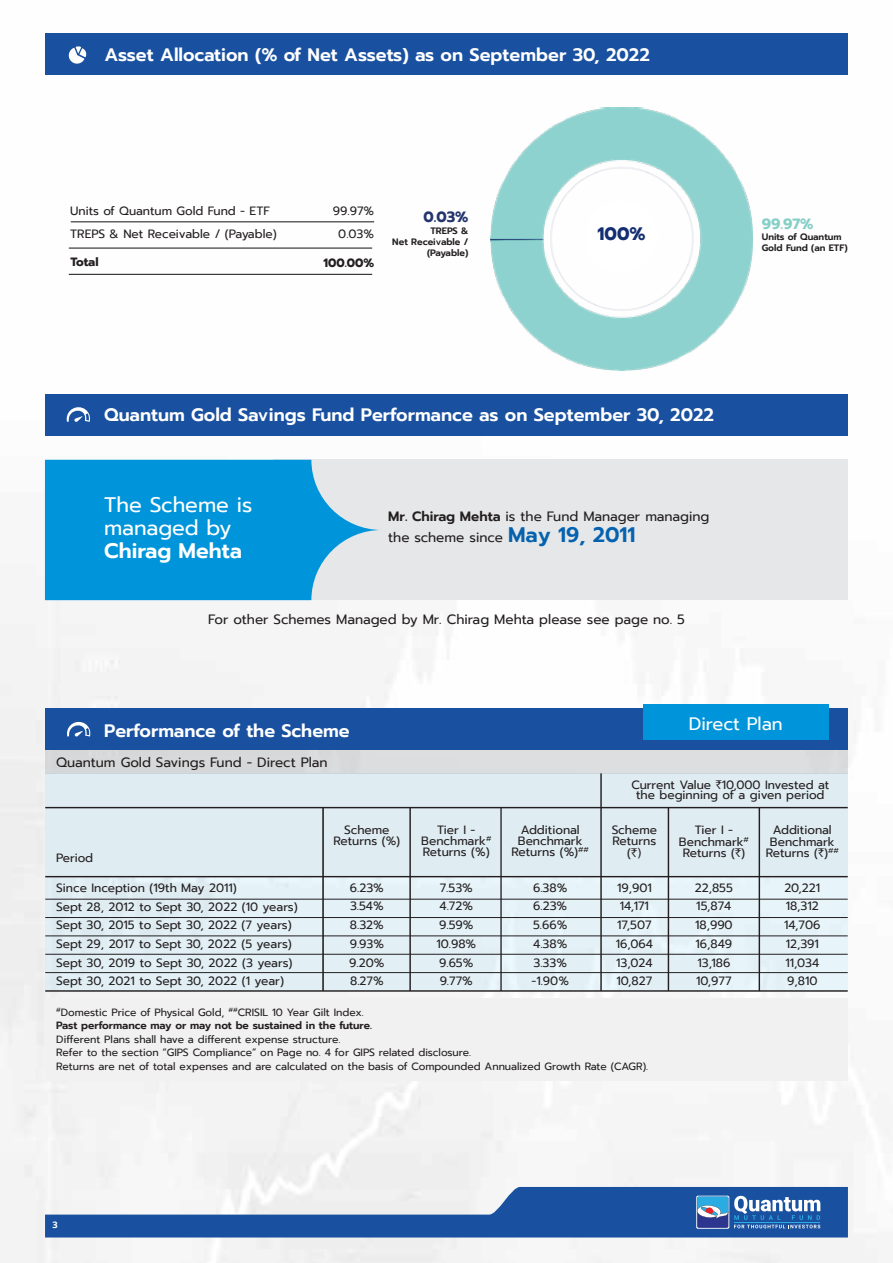
<style>
.page{position:relative;width:893px;height:1263px;background:#fff}
.page>*{position:absolute;margin:0;border:0;box-sizing:border-box;transform-origin:0 0}
.t1{font:21px/22.8px "Prompt";color:#fff}
.t2{font:600 21px "Prompt";color:#fff}
.t3{font:600 18px "Prompt";color:#fff}
.t4{font:18px "Prompt";color:#fff}
.t5{font:700 18px "Prompt";color:#132f71}
.t6{font:700 14.85px "Prompt";color:#86cfc7}
.t7{font:700 14.85px "Prompt";color:#24356e}
.t8{font:13.5px/21.3px "Prompt";color:#231f20}
.t9{font:12px/18.8px "Prompt";color:#231f20;text-align:center}
.t10{font:700 12px "Prompt";color:#231f20}
.t11{font:12px "Rupee Foradian";color:#231f20}
.t12{font:10.5px/13.5px "Prompt";color:#231f20}
.t13{font:600 9.3px/11.1px "Prompt";color:#231f20;text-align:right}
.t14{font:600 9px "Prompt";color:#fff}
.s1{font-weight:600}
.s2{font-weight:600;font-size:21px;color:#0562af}
.s3{font-family:"Rupee Foradian"}
.s4{font-family:"Prompt"}
</style>
<div class="page">
<img style="left:0;top:33px;width:890px;height:1230px">
<hr style="left:71px;top:221px;width:303px;height:1px;background:#231f20">
<hr style="left:69px;top:248px;width:303px;height:1px;background:#231f20">
<hr style="left:69px;top:274px;width:303px;height:1px;background:#231f20">
<div style="left:45px;top:750px;width:803px;height:24px;background:#dcddde"></div>
<div style="left:45px;top:774px;width:803px;height:217px;background:#dfecf2"></div>
<div style="left:45px;top:709px;width:803px;height:41px;background:#1951a0"></div>
<hr style="left:45px;top:807px;width:803px;height:1px;background:#231f20">
<div style="left:45px;top:999px;width:803px;height:82px;background:#f1f1f2"></div>
<hr style="left:45px;top:876px;width:803px;height:1px;background:#231f20">
<hr style="left:600px;top:773px;width:2px;height:218px;background:#231f20">
<hr style="left:500px;top:808px;width:2px;height:183px;background:#231f20">
<hr style="left:668px;top:808px;width:1px;height:183px;background:#231f20">
<hr style="left:759px;top:808px;width:1px;height:183px;background:#231f20">
<hr style="left:409px;top:808px;width:2px;height:183px;background:#231f20">
<hr style="left:322px;top:808px;width:2px;height:183px;background:#231f20">
<hr style="left:45px;top:899px;width:803px;height:1px;background:#231f20">
<hr style="left:45px;top:917px;width:803px;height:1px;background:#231f20">
<hr style="left:45px;top:935px;width:803px;height:1px;background:#231f20">
<hr style="left:45px;top:954px;width:803px;height:1px;background:#231f20">
<hr style="left:45px;top:972px;width:803px;height:1px;background:#231f20">
<hr style="left:45px;top:990px;width:803px;height:2px;background:#231f20">
<svg style="left:67px;top:721px;width:24px;height:16px"></svg>
<div style="left:643px;top:705px;width:185px;height:35px;background:#0095da"></div>
<img style="left:490px;top:108px;width:263px;height:262px">
<div style="left:585px;top:201px;width:73px;height:73px;background:#fff;border-radius:50%"></div>
<div style="left:45px;top:34px;width:803px;height:41px;background:#1951a0"></div>
<svg style="left:69px;top:46px;width:17px;height:18px"></svg>
<div style="left:273px;top:460px;width:574px;height:140px;background:#e6e7e8"></div>
<div style="left:45px;top:394px;width:802px;height:41px;background:#1951a0"></div>
<svg style="left:67px;top:407px;width:23px;height:15px"></svg>
<svg style="left:45px;top:460px;width:335px;height:140px;fill:#0095da"></svg>
<svg style="left:45px;top:1187px;width:803px;height:50px"></svg>
<h2 class="t3" style="left:104px;top:41px;width:547px">Asset Allocation (% of Net Assets) as on September 30, 2022</h2>
<p class="t9" style="left:70px;top:199px;width:208px;line-height:23.2px;text-align:left">Units of Quantum Gold Fund - ETF<br>TREPS &amp; Net Receivable / (Payable)</p>
<p class="t10" style="left:71px;top:253px;width:30px">Total</p>
<p class="t9" style="left:333px;top:199px;width:43px;line-height:23.2px">99.97%<br>0.03%</p>
<p class="t10" style="left:323px;top:254px;width:52px">100.00%</p>
<p class="t7" style="left:423px;top:206px;width:46px">0.03%</p>
<p class="t13" style="left:392px;top:225px;width:78px">TREPS &amp;<br>Net Receivable / (Payable)</p>
<h2 class="t5" style="left:597px;top:220px;width:50px">100%</h2>
<p class="t6" style="left:762px;top:212px;width:53px">99.97%</p>
<p class="t13" style="left:762px;top:231px;width:87px;text-align:left">Units of Quantum<br>Gold Fund (an ETF)</p>
<h2 class="t3" style="left:104px;top:401px;width:611px">Quantum Gold Savings Fund Performance as on September 30, 2022</h2>
<h1 class="t1" style="left:104px;top:493px;width:150px">The Scheme is managed by</h1>
<h1 class="t2" style="left:104px;top:535px;width:139px">Chirag Mehta</h1>
<p class="t8" style="left:388px;top:506px;width:323px"><span class="s1">Mr. Chirag Mehta</span> is the Fund Manager managing the scheme since <span class="s2">May 19, 2011</span></p>
<p class="t8" style="left:208px;top:609px;width:478px">For other Schemes Managed by Mr. Chirag Mehta please see page no. 5</p>
<h2 class="t3" style="left:104px;top:718px;width:247px">Performance of the Scheme</h2>
<p class="t8" style="left:56px;top:751px;width:273px">Quantum Gold Savings Fund - Direct Plan</p>
<h2 class="t4" style="left:689px;top:711px;width:96px">Direct Plan</h2>
<p class="t9" style="left:631px;top:780px;width:199px;line-height:10.2px">Current Value <span class="s3">`</span>10,000 Invested at the beginning of a given period</p>
<p class="t9" style="left:56px;top:849px;width:39px">Period</p>
<p class="t9" style="left:334px;top:825px;width:68px;line-height:11.1px">Scheme<br>Returns (%)</p>
<p class="t9" style="left:511px;top:825px;width:79px;line-height:10.8px">Additional<br>Benchmark<br>Returns (%)<sup>##</sup></p>
<p class="t9" style="left:612px;top:825px;width:47px;line-height:11.1px;text-align:left">Scheme<br>Returns</p>
<p class="t9" style="left:421px;top:825px;width:72px;line-height:10.8px">Tier I -<br>Benchmark<sup>#<br></sup>Returns (%)</p>
<p class="t11" style="left:627px;top:845px;width:16px"><span class="s4">(</span>`)</p>
<p class="t9" style="left:679px;top:825px;width:72px;line-height:11.1px">Tier I -<br>Benchmark<sup>#<br></sup>Returns (<span class="s3">`</span>)</p>
<p class="t9" style="left:766px;top:825px;width:74px;line-height:11.1px">Additional<br>Benchmark<br>Returns (<span class="s3">`</span>)<sup>##</sup></p>
<p class="t9" style="left:56px;top:878px;width:243px;text-align:left">Since Inception (19th May 2011)<br>Sept 28, 2012 to Sept 30, 2022 (10 years)<br>Sept 30, 2015 to Sept 30, 2022 (7 years)<br>Sept 29, 2017 to Sept 30, 2022 (5 years)<br>Sept 30, 2019 to Sept 30, 2022 (3 years)<br>Sept 30, 2021 to Sept 30, 2022 (1 year)</p>
<p class="t9" style="left:349px;top:878px;width:37px;text-align:justify">6.23% 3.54% 8.32% 9.93% 9.20% 8.27%</p>
<p class="t9" style="left:531px;top:878px;width:39px;text-align:left">6.38%<br>6.23%<br>5.66%<br>4.38%<br>3.33% -1.90%</p>
<p class="t9" style="left:616px;top:878px;width:39px">19,901<br>14,171<br>17,507<br>16,064<br>13,024<br>10,827</p>
<p class="t9" style="left:695px;top:878px;width:40px;text-align:left">22,855<br>15,874<br>18,990<br>16,849<br>13,186<br>10,977</p>
<p class="t9" style="left:784px;top:878px;width:38px;text-align:left">20,221<br>18,312<br>14,706<br>12,391<br>11,034<br>9,810</p>
<p class="t9" style="left:436px;top:878px;width:41px;text-align:left">7.53%<br>4.72%<br>9.59%<br>10.98%<br>9.65%<br>9.77%</p>
<p class="t12" style="left:56px;top:1005px;width:317px"><sup>#</sup>Domestic Price of Physical Gold, <sup>##</sup>CRISIL 10 Year Gilt Index.<br><span class="s1">Past performance may or may not be sustained in the future.</span></p>
<p class="t12" style="left:56px;top:1032px;width:593px">Different Plans shall have a different expense structure.<br>Refer to the section “GIPS Compliance” on Page no. 4 for GIPS related disclosure.<br>Returns are net of total expenses and are calculated on the basis of Compounded Annualized Growth Rate (CAGR).</p>
<p class="t14" style="left:53px;top:1218px;width:7px">3</p>
</div>
